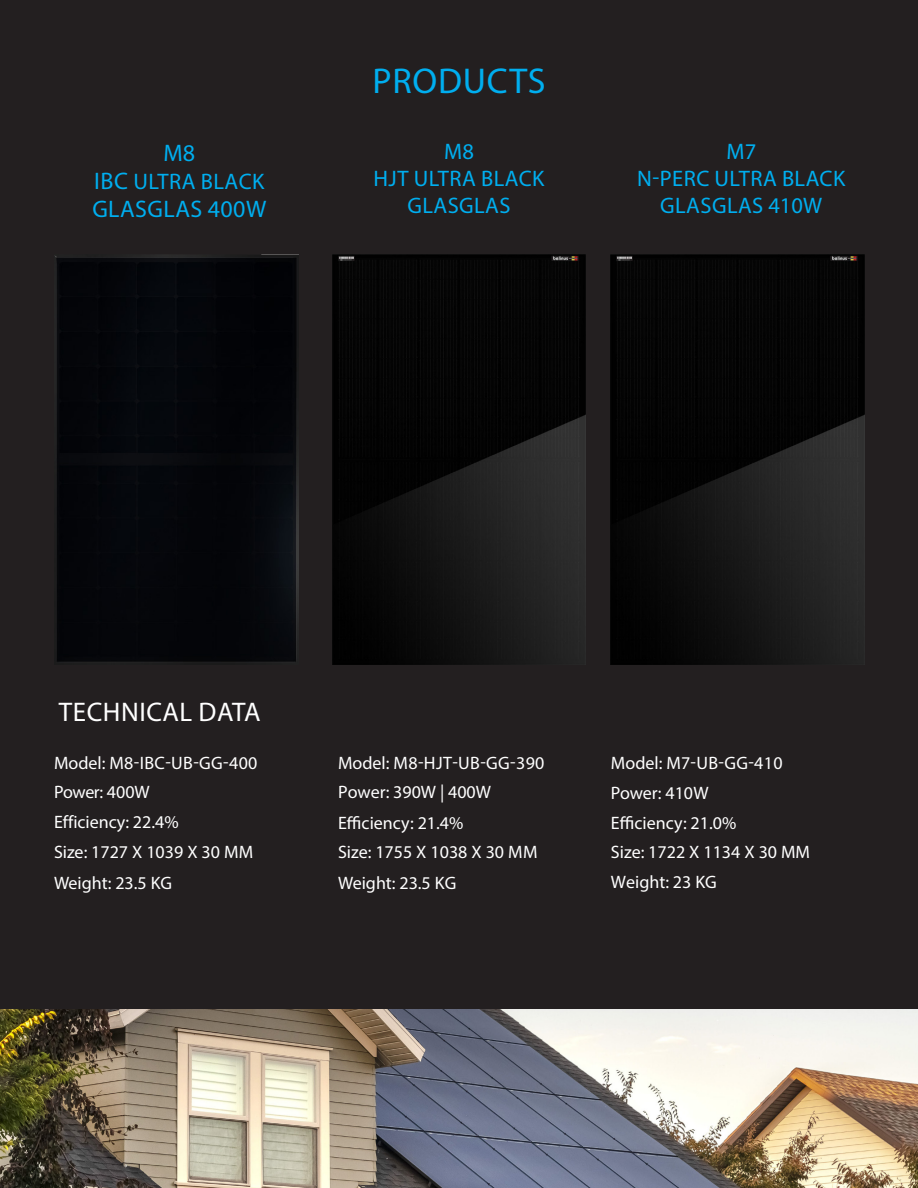
<style>
.page{position:relative;width:918px;height:1188px;background:#231f20}
.page>*{position:absolute;margin:0;border:0;box-sizing:border-box;transform-origin:0 0}
.t1{font:36px "Myriad Pro";letter-spacing:.02em;color:#00aeef}
.t2{font:27px "Myriad Pro";letter-spacing:.02em;color:#fff}
.t3{font:24px "Myriad Pro";letter-spacing:.02em;color:#00aeef}
.t4{font:22.5px/27px "Myriad Pro";letter-spacing:.02em;color:#00aeef;text-align:center}
.t5{font:18px/30px "Myriad Pro";color:#fff}
.s1{font-size:24px}
</style>
<div class="page">
<div style="left:54px;top:254px;width:245px;height:408px;background:#04060a"></div>
<img style="left:0;top:1010px;width:918px;height:178px">
<img style="left:611px;top:254px;width:253px;height:411px">
<img style="left:332px;top:254px;width:254px;height:411px">
<p class="t3" style="left:164px;top:138px;width:33px">M8</p>
<p class="t4" style="left:94px;top:168px;width:172px"><span class="s1">IBC</span> ULTRA BLACK</p>
<p class="t3" style="left:92px;top:195px;width:176px">GLASGLAS 400W</p>
<p class="t1" style="left:372px;top:59px;width:175px">PRODUCTS</p>
<p class="t4" style="left:444px;top:138px;width:31px">M8</p>
<p class="t4" style="left:374px;top:165px;width:172px">HJT ULTRA BLACK<br>GLASGLAS</p>
<p class="t4" style="left:726px;top:138px;width:31px">M7</p>
<p class="t4" style="left:637px;top:165px;width:210px">N-PERC ULTRA BLACK<br>GLASGLAS 410W</p>
<p class="t2" style="left:59px;top:695px;width:203px">TECHNICAL DATA</p>
<p class="t5" style="left:54px;top:747px;width:205px">Model: M8-IBC-UB-GG-400<br>Power: 400W<br>Efficiency: 22.4%<br>Size: 1727 X 1039 X 30 MM<br>Weight: 23.5 KG</p>
<p class="t5" style="left:338px;top:747px;width:208px">Model: M8-HJT-UB-GG-390<br>Power: 390W | 400W<br>Efficiency: 21.4%<br>Size: 1755 X 1038 X 30 MM<br>Weight: 23.5 KG</p>
<p class="t5" style="left:611px;top:747px;width:201px">Model: M7-UB-GG-410<br>Power: 410W<br>Efficiency: 21.0%<br>Size: 1722 X 1134 X 30 MM<br>Weight: 23 KG</p>
</div>
